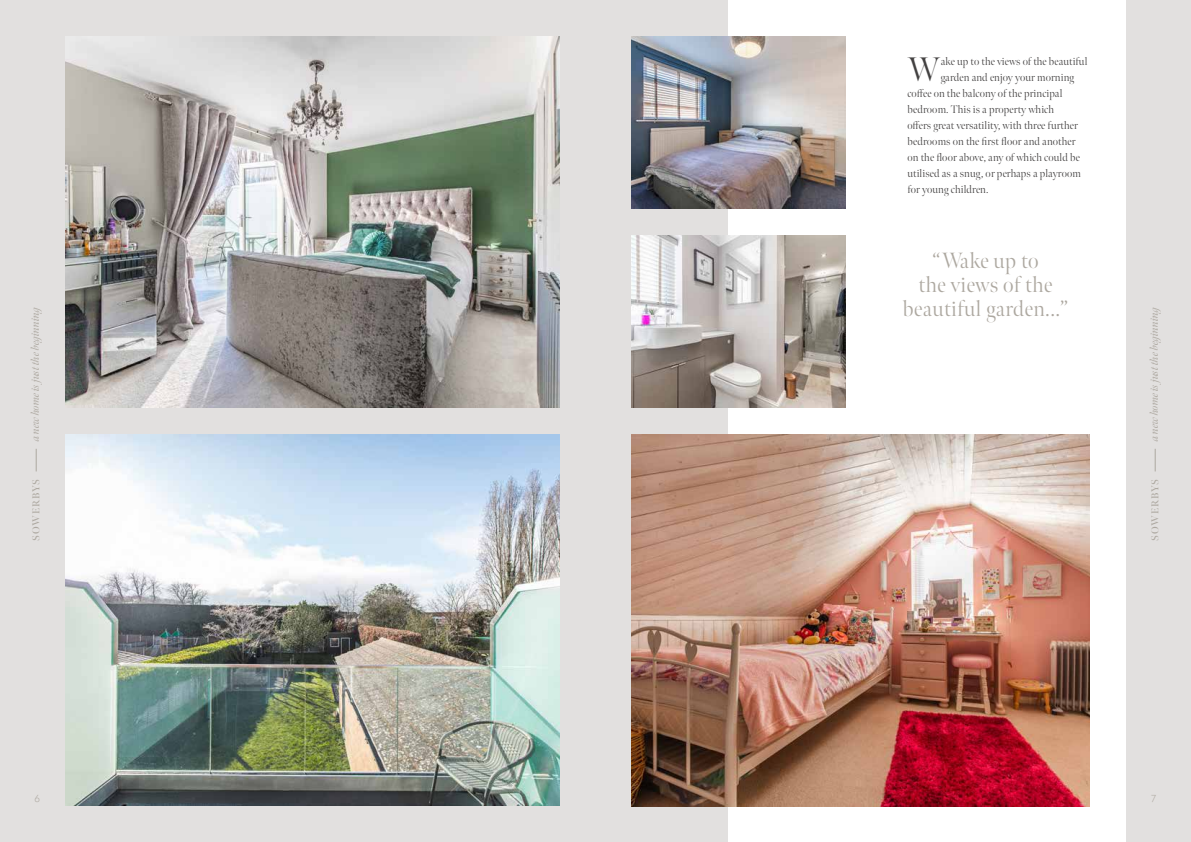
<style>
.page{position:relative;width:1191px;height:842px;background:#fff}
.page>*{position:absolute;margin:0;border:0;box-sizing:border-box;transform-origin:0 0}
.t1{font:300 34px "Meno Banner";color:#434141}
.t2{font:300 22px/24px "Meno Banner";letter-spacing:.02em;color:#ada8a0;text-align:center}
.t3{font:300 11px "Meno Banner";letter-spacing:.01em;color:#434141}
.t4{font:italic 11px "Meno Banner";letter-spacing:-.01em;color:#ada8a0}
.t5{font:600 10px "Meno Banner";letter-spacing:.08em;color:#ada8a0}
.t6{font:300 10px "Quasimoda";color:#ada8a0}
</style>
<div class="page">
<div style="left:0;top:0;width:595px;height:842px;background:#e2e0df"></div>
<div style="left:595px;top:0;width:596px;height:842px;background:#e2e0df"></div>
<svg style="left:36px;top:449px;width:1px;height:22px"></svg>
<svg style="left:1155px;top:449px;width:1px;height:22px"></svg>
<div style="left:728px;top:0;width:397px;height:842px;background:#fff"></div>
<img style="left:631px;top:36px;width:214px;height:172px">
<img style="left:65px;top:36px;width:494px;height:371px">
<img style="left:631px;top:235px;width:214px;height:172px">
<img style="left:631px;top:434px;width:458px;height:372px">
<img style="left:66px;top:434px;width:494px;height:372px">
<h1 class="t1" style="left:907px;top:49px;width:34px">W</h1>
<p class="t3" style="left:940px;top:55px;width:148px">ake up to the views of the beautiful</p>
<p class="t3" style="left:940px;top:71px;width:135px">garden and enjoy your morning</p>
<p class="t3" style="left:907px;top:87px;width:156px">coffee on the balcony of the principal</p>
<p class="t3" style="left:907px;top:103px;width:148px">bedroom. This is a property which</p>
<p class="t3" style="left:907px;top:119px;width:172px">offers great versatility, with three further</p>
<p class="t3" style="left:907px;top:135px;width:169px">bedrooms on the first floor and another</p>
<p class="t3" style="left:907px;top:151px;width:174px">on the floor above, any of which could be</p>
<p class="t3" style="left:907px;top:167px;width:175px">utilised as a snug, or perhaps a playroom</p>
<p class="t3" style="left:907px;top:183px;width:82px">for young children.</p>
<h2 class="t2" style="left:902px;top:249px;width:167px">“Wake up to<br>the views of the beautiful garden...”</h2>
<p class="t4" style="left:29px;top:441px;width:138px;rotate:-90deg">a new home is just the beginning</p>
<p class="t4" style="left:1147px;top:441px;width:138px;rotate:-90deg">a new home is just the beginning</p>
<p class="t5" style="left:30px;top:541px;width:63px;rotate:-90deg">SOWERBYS</p>
<p class="t5" style="left:1149px;top:541px;width:63px;rotate:-90deg">SOWERBYS</p>
<p class="t6" style="left:35px;top:791px;width:7px">6</p>
<p class="t6" style="left:1151px;top:791px;width:6px">7</p>
</div>
